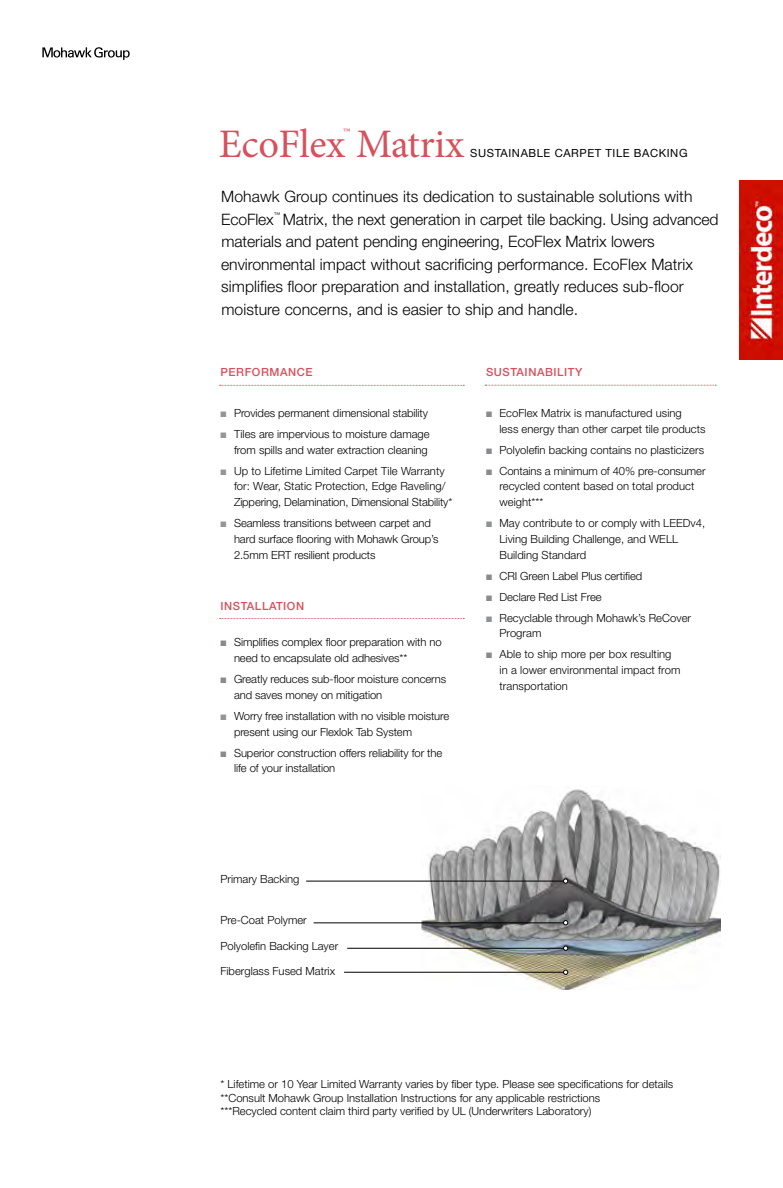
<style>
.page{position:relative;width:783px;height:1188px;background:#fff}
.page>*{position:absolute;margin:0;border:0;box-sizing:border-box;transform-origin:0 0}
.t1{font:40.5px "Minion Pro";letter-spacing:-.01em;color:#d6515c}
.t2{font:16.2px "Minion Pro";color:#d6515c}
.t3{font:300 15.75px/22.5px "Helvetica Neue LT Std";letter-spacing:.005em;color:#000}
.t4{font:300 11.25px/15.8px "Helvetica Neue LT Std";color:#000}
.t5{font:500 11.25px "Helvetica Neue LT Std";letter-spacing:.05em;color:#d6515c}
.t6{font:11.25px "Helvetica Neue LT Std";letter-spacing:.05em;color:#000}
.t7{font:300 6.6px "Helvetica Neue LT Std";color:#000}
.s1{color:#939598}
.s2{color:#888b8d}
.s3{color:#909396}
</style>
<div class="page">
<img style="left:421px;top:789px;width:299px;height:201px">
<hr style="left:347px;top:948px;width:219px;height:1px;background:#000">
<hr style="left:344px;top:972px;width:222px;height:1px;background:#000">
<hr style="left:306px;top:881px;width:260px;height:1px;background:#000">
<hr style="left:314px;top:923px;width:252px;height:1px;background:#000">
<svg style="left:563px;top:879px;width:5px;height:4px"></svg>
<svg style="left:563px;top:920px;width:5px;height:5px"></svg>
<svg style="left:563px;top:946px;width:5px;height:5px"></svg>
<svg style="left:563px;top:970px;width:5px;height:5px"></svg>
<svg style="left:485px;top:385px;width:231px;height:1px"></svg>
<svg style="left:220px;top:385px;width:244px;height:1px"></svg>
<svg style="left:220px;top:618px;width:244px;height:1px"></svg>
<svg style="left:42px;top:47px;width:88px;height:13px"></svg>
<img style="left:740px;top:180px;width:43px;height:180px">
<h1 class="t1" style="left:219px;top:117px;width:247px">EcoFlex Matrix</h1>
<h2 class="t2" style="left:343px;top:123px;width:9px">™</h2>
<p class="t6" style="left:470px;top:147px;width:219px">SUSTAINABLE CARPET TILE BACKING</p>
<h3 class="t3" style="left:221px;top:185px;width:473px">Mohawk Group continues its dedication to sustainable solutions with<br>EcoFlex</h3>
<p class="t7" style="left:274px;top:211px;width:8px">™</p>
<p class="t3" style="left:221px;top:208px;width:499px;text-indent:62px">Matrix, the next generation in carpet tile backing. Using advanced materials and patent pending engineering, EcoFlex Matrix lowers environmental impact without sacrificing performance. EcoFlex Matrix simplifies floor preparation and installation, greatly reduces sub-floor moisture concerns, and is easier to ship and handle.</p>
<p class="t5" style="left:220px;top:366px;width:94px">PERFORMANCE</p>
<p class="t4" style="left:220px;top:405px;width:209px"><span class="s1">■</span> Provides permanent dimensional stability</p>
<p class="t4" style="left:220px;top:426px;width:211px;text-align:right"><span class="s1">■</span> Tiles are impervious to moisture damage from spills and water extraction cleaning</p>
<p class="t4" style="left:234px;top:463px;width:220px;text-indent:-14px"><span class="s1">■</span> Up to Lifetime Limited Carpet Tile Warranty for: Wear, Static Protection, Edge Raveling/<br>Zippering, Delamination, Dimensional Stability*</p>
<p class="t4" style="left:234px;top:515px;width:206px;text-indent:-14px"><span class="s1">■</span> Seamless transitions between carpet and hard surface flooring with Mohawk Group’s<br>2.5mm ERT resilient products</p>
<p class="t5" style="left:220px;top:599px;width:85px">INSTALLATION</p>
<p class="t4" style="left:234px;top:634px;width:209px;text-indent:-14px"><span class="s2">■</span> Simplifies complex floor preparation with no need to encapsulate old adhesives**</p>
<p class="t4" style="left:234px;top:671px;width:214px;text-indent:-14px"><span class="s2">■</span> Greatly reduces sub-floor moisture concerns and saves money on mitigation</p>
<p class="t4" style="left:234px;top:708px;width:217px;text-indent:-14px"><span class="s1">■</span> Worry free installation with no visible moisture present using our Flexlok Tab System</p>
<p class="t4" style="left:234px;top:745px;width:210px;text-indent:-14px"><span class="s2">■</span> Superior construction offers reliability for the life of your installation</p>
<p class="t5" style="left:486px;top:366px;width:98px">SUSTAINABILITY</p>
<p class="t4" style="left:500px;top:405px;width:208px;text-indent:-14px"><span class="s2">■</span> EcoFlex Matrix is manufactured using<br>less energy than other carpet tile products</p>
<p class="t4" style="left:486px;top:441px;width:220px"><span class="s2">■</span> Polyolefin backing contains no plasticizers</p>
<p class="t4" style="left:500px;top:462px;width:208px;text-indent:-14px"><span class="s2">■</span> Contains a minimum of 40% pre-consumer recycled content based on total product weight***</p>
<p class="t4" style="left:500px;top:515px;width:207px;text-indent:-14px"><span class="s3">■</span> May contribute to or comply with LEEDv4,<br>Living Building Challenge, and WELL<br>Building Standard</p>
<p class="t4" style="left:486px;top:567px;width:158px"><span class="s2">■</span> CRI Green Label Plus certified</p>
<p class="t4" style="left:486px;top:588px;width:117px"><span class="s2">■</span> Declare Red List Free</p>
<p class="t4" style="left:499px;top:609px;width:193px;text-indent:-13px"><span class="s3">■</span> Recyclable through Mohawk’s ReCover<br>Program</p>
<p class="t4" style="left:500px;top:646px;width:182px;text-indent:-14px"><span class="s2">■</span> Able to ship more per box resulting in a lower environmental impact from transportation</p>
<p class="t4" style="left:220px;top:871px;width:80px">Primary Backing</p>
<p class="t4" style="left:220px;top:912px;width:88px">Pre-Coat Polymer</p>
<p class="t4" style="left:220px;top:937px;width:119px">Polyolefin Backing Layer</p>
<p class="t4" style="left:220px;top:963px;width:116px">Fiberglass Fused Matrix</p>
<p class="t4" style="left:220px;top:1077px;width:454px;line-height:13.5px">* Lifetime or 10 Year Limited Warranty varies by fiber type. Please see specifications for details **Consult Mohawk Group Installation Instructions for any applicable restrictions<br>***Recycled content claim third party verified by UL (Underwriters Laboratory)</p>
</div>
